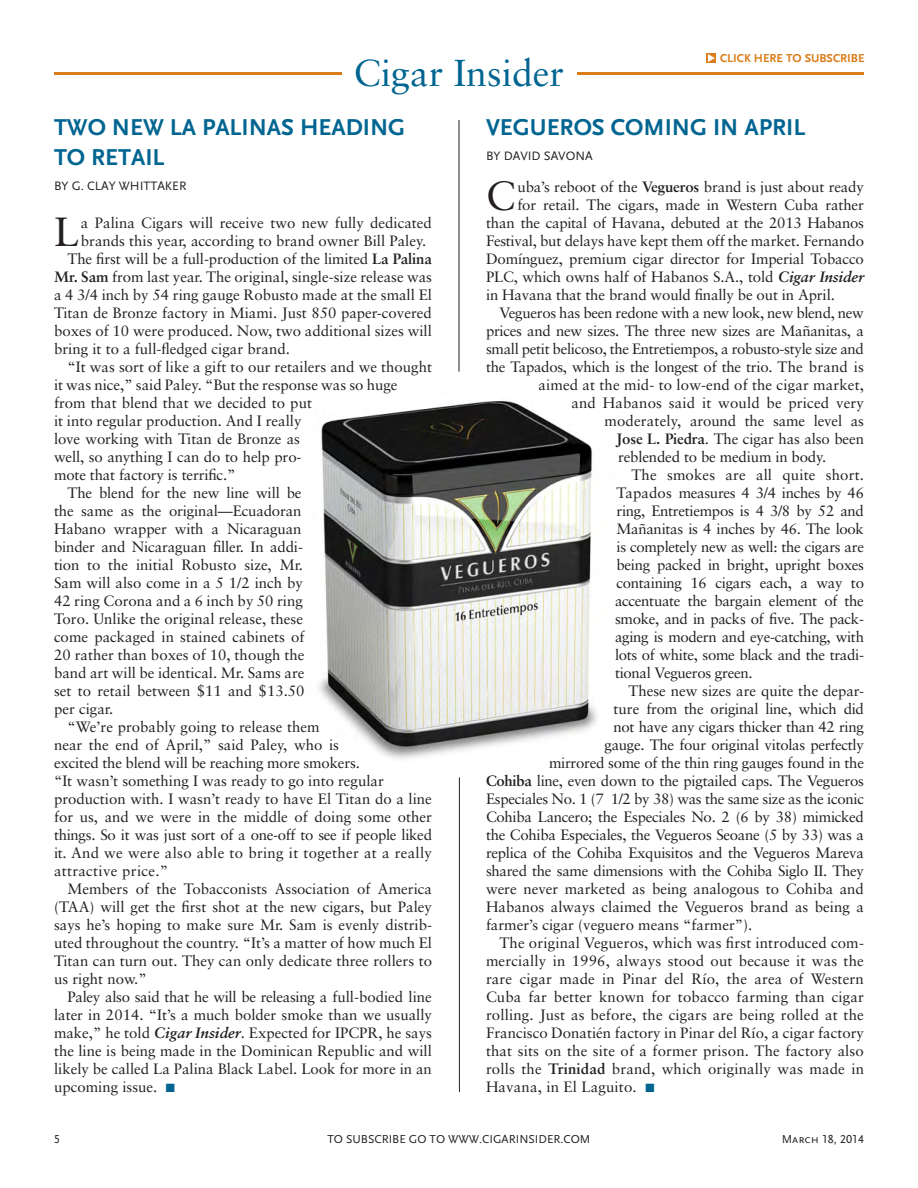
<style>
.page{position:relative;width:918px;height:1188px;background:#fff}
.page>*{position:absolute;margin:0;border:0;box-sizing:border-box;transform-origin:0 0}
.CN-copy_1st_paragrap{font:40.8px "Sabon";color:#231f20}
.bestText{font:37.5px "Sabon";color:#006591}
.NewsHead{font:700 24px/30px "Scala Sans Caps";color:#006591}
.CN-copy{font:15px/18px "Sabon";color:#231f20;text-align:justify}
.CN-copy-2{font:15px "Sabon";letter-spacing:-.02em;color:#231f20}
.CN-copy_1st_paragrap-2{font:15px/18px "Sabon";letter-spacing:-.01em;color:#231f20}
.byline{font:12.75px "Scala Sans Caps";color:#231f20}
.bestText-2{font:12px "Scala Sans Caps";color:#231f20}
.t1{font:700 12px "Scala Sans Caps";color:#da7c19}
.Owner_Winemaker{font:12px "Scala Sans Caps";color:#231f20}
.s1{font-weight:700}
.s2{font-weight:700;font-style:italic}
.s3{color:#006591}
</style>
<div class="page">
<img style="left:318px;top:371px;width:279px;height:427px">
<hr style="left:54px;top:72px;width:810px;height:3px;background:#da7c19">
<div style="left:342px;top:45px;width:234px;height:64px;background:#fff"></div>
<div style="left:706px;top:53px;width:10px;height:10px;background:#dd862b"></div>
<svg style="left:708px;top:54px;width:7px;height:8px"></svg>
<hr style="left:459px;top:120px;width:1px;height:252px;background:#231f20">
<hr style="left:459px;top:777px;width:1px;height:315px;background:#231f20">
<p class="bestText" style="left:354px;top:51px;width:212px">Cigar Insider</p>
<p class="t1" style="left:720px;top:51px;width:146px">CLICK HERE TO SUBSCRIBE</p>
<p class="NewsHead" style="left:54px;top:112px;width:353px">TWO NEW LA PALINAS HEADING<br>TO RETAIL</p>
<p class="byline" style="left:54px;top:179px;width:134px">BY G. CLAY WHITTAKER</p>
<p class="CN-copy_1st_paragrap" style="left:54px;top:207px;width:26px">L</p>
<p class="CN-copy_1st_paragrap-2" style="left:81px;top:213px;width:353px">a Palina Cigars will receive two new fully dedicated brands this year, according to brand owner Bill Paley.</p>
<p class="CN-copy" style="left:54px;top:249px;width:380px;text-indent:13px">The first will be a full-production of the limited <span class="s1">La Palina Mr. Sam</span> from last year. The original, single-size release was a 4 3/4 inch by 54 ring gauge Robusto made at the small El Titan de Bronze factory in Miami. Just 850 paper-covered boxes of 10 were produced. Now, two additional sizes will bring it to a full-fledged cigar brand.</p>
<p class="CN-copy" style="left:54px;top:357px;width:380px;text-align:left;text-indent:14px">“It was sort of like a gift to our retailers and we thought it was nice,” said Paley. “But the response was so huge from that blend that we decided to put<br>it into regular production. And I really<br>love working with Titan de Bronze as<br>well, so anything I can do to help pro-<br>mote that factory is terrific.”</p>
<p class="CN-copy" style="left:54px;top:483px;width:252px;text-align:left;text-indent:14px">The blend for the new line will be the same as the original—Ecuadoran Habano wrapper with a Nicaraguan binder and Nicaraguan filler. In addi&shy;tion to the initial Robusto size, Mr.<br>Sam will also come in a 5 1/2 inch by 42 ring Corona and a 6 inch by 50 ring Toro. Unlike the original release, these come packaged in stained cabinets of 20 rather than boxes of 10, though the band art will be identical. Mr. Sams are set to retail between $11 and $13.50 per cigar.</p>
<p class="CN-copy" style="left:54px;top:717px;width:380px;text-align:left;text-indent:14px">“We’re probably going to release them<br>near the end of April,” said Paley, who is<br>excited the blend will be reaching more smokers.<br>“It wasn’t something I was ready to go into regular production with. I wasn’t ready to have El Titan do a line for us, and we were in the middle of doing some other things. So it was just sort of a one-off to see if people liked it. And we were also able to bring it together at a really attractive price.”</p>
<p class="CN-copy" style="left:54px;top:879px;width:380px;text-indent:14px">Members of the Tobacconists Association of America (TAA) will get the first shot at the new cigars, but Paley says he’s hoping to make sure Mr. Sam is evenly distrib&shy;uted throughout the country. “It’s a matter of how much El Titan can turn out. They can only dedicate three rollers to us right now.”</p>
<p class="CN-copy" style="left:54px;top:987px;width:380px;text-indent:14px">Paley also said that he will be releasing a full-bodied line later in 2014. “It’s a much bolder smoke than we usually make,” he told <span class="s2">Cigar Insider</span>. Expected for IPCPR, he says the line is being made in the Dominican Republic and will likely be called La Palina Black Label. Look for more in an upcoming issue. <span class="s3">■</span></p>
<p class="NewsHead" style="left:486px;top:112px;width:321px">VEGUEROS COMING IN APRIL</p>
<p class="byline" style="left:486px;top:149px;width:108px">BY DAVID SAVONA</p>
<p class="CN-copy_1st_paragrap" style="left:486px;top:171px;width:31px">C</p>
<p class="CN-copy_1st_paragrap-2" style="left:517px;top:177px;width:348px">uba’s reboot of the <span class="s1">Vegueros</span> brand is just about ready</p>
<p class="CN-copy_1st_paragrap-2" style="left:517px;top:195px;width:348px">for retail. The cigars, made in Western Cuba rather</p>
<p class="CN-copy_1st_paragrap-2" style="left:486px;top:213px;width:379px">than the capital of Havana, debuted at the 2013 Habanos</p>
<p class="CN-copy_1st_paragrap-2" style="left:486px;top:231px;width:380px">Festival, but delays have kept them off the market. Fernando</p>
<p class="CN-copy_1st_paragrap-2" style="left:486px;top:249px;width:379px">Domínguez, premium cigar director for Imperial Tobacco</p>
<p class="CN-copy_1st_paragrap-2" style="left:486px;top:267px;width:379px">PLC, which owns half of Habanos S.A., told <span class="s2">Cigar Insider</span></p>
<p class="CN-copy_1st_paragrap-2" style="left:486px;top:285px;width:350px">in Havana that the brand would finally be out in April.</p>
<p class="CN-copy-2" style="left:500px;top:303px;width:366px">Vegueros has been redone with a new look, new blend, new</p>
<p class="CN-copy-2" style="left:486px;top:321px;width:379px">prices and new sizes. The three new sizes are Mañanitas, a</p>
<p class="CN-copy-2" style="left:486px;top:339px;width:379px">small petit belicoso, the Entretiempos, a robusto-style size and</p>
<p class="CN-copy-2" style="left:486px;top:357px;width:380px">the Tapados, which is the longest of the trio. The brand is</p>
<p class="CN-copy" style="left:539px;top:375px;width:327px">aimed at the mid- to low-end of the cigar market,</p>
<p class="CN-copy" style="left:572px;top:393px;width:294px">and Habanos said it would be priced very</p>
<p class="CN-copy" style="left:605px;top:411px;width:261px">moderately, around the same level as</p>
<p class="CN-copy" style="left:617px;top:429px;width:249px"><span class="s1">Jose L. Piedra</span>. The cigar has also been</p>
<p class="CN-copy" style="left:618px;top:447px;width:210px">reblended to be medium in body.</p>
<p class="CN-copy" style="left:615px;top:465px;width:251px;text-indent:16px">The smokes are all quite short.<br>Tapados measures 4 3/4 inches by 46 ring, Entretiempos is 4 3/8 by 52 and Mañanitas is 4 inches by 46. The look is completely new as well: the cigars are being packed in bright, upright boxes containing 16 cigars each, a way to accentuate the bargain element of the smoke, and in packs of five. The pack&shy;aging is modern and eye-catching, with lots of white, some black and the tradi&shy;tional Vegueros green.</p>
<p class="CN-copy" style="left:629px;top:681px;width:237px">These new sizes are quite the depar-</p>
<p class="CN-copy-2" style="left:614px;top:699px;width:252px">ture from the original line, which did</p>
<p class="CN-copy-2" style="left:614px;top:717px;width:252px">not have any cigars thicker than 42 ring</p>
<p class="CN-copy-2" style="left:605px;top:735px;width:261px">gauge. The four original vitolas perfectly</p>
<p class="CN-copy-2" style="left:549px;top:753px;width:317px">mirrored some of the thin ring gauges found in the</p>
<p class="CN-copy-2" style="left:486px;top:771px;width:379px"><span class="s1">Cohiba</span> line, even down to the pigtailed caps. The Vegueros</p>
<p class="CN-copy-2" style="left:486px;top:789px;width:380px">Especiales No. 1 (7 1/2 by 38) was the same size as the iconic</p>
<p class="CN-copy-2" style="left:486px;top:807px;width:379px">Cohiba Lancero; the Especiales No. 2 (6 by 38) mimicked</p>
<p class="CN-copy-2" style="left:486px;top:825px;width:379px">the Cohiba Especiales, the Vegueros Seoane (5 by 33) was a</p>
<p class="CN-copy-2" style="left:486px;top:843px;width:379px">replica of the Cohiba Exquisitos and the Vegueros Mareva</p>
<p class="CN-copy-2" style="left:486px;top:861px;width:380px">shared the same dimensions with the Cohiba Siglo II. They</p>
<p class="CN-copy" style="left:486px;top:879px;width:379px">were never marketed as being analogous to Cohiba and</p>
<p class="CN-copy" style="left:486px;top:897px;width:379px">Habanos always claimed the Vegueros brand as being a</p>
<p class="CN-copy" style="left:486px;top:915px;width:268px">farmer’s cigar (veguero means “farmer”).</p>
<p class="CN-copy" style="left:486px;top:933px;width:380px;text-indent:14px">The original Vegueros, which was first introduced com&shy;mercially in 1996, always stood out because it was the rare cigar made in Pinar del Río, the area of Western Cuba far better known for tobacco farming than cigar rolling. Just as before, the cigars are being rolled at the Francisco Donatién factory in Pinar del Río, a cigar factory that sits on the site of a former prison. The factory also rolls the <span class="s1">Trinidad</span> brand, which originally was made in Havana, in El Laguito. <span class="s3">■</span></p>
<p class="Owner_Winemaker" style="left:54px;top:1133px;width:7px">5</p>
<p class="bestText-2" style="left:328px;top:1133px;width:264px">TO SUBSCRIBE GO TO WWW.CIGARINSIDER.COM</p>
<p class="bestText-2" style="left:782px;top:1133px;width:84px">March 18, 2014</p>
</div>
